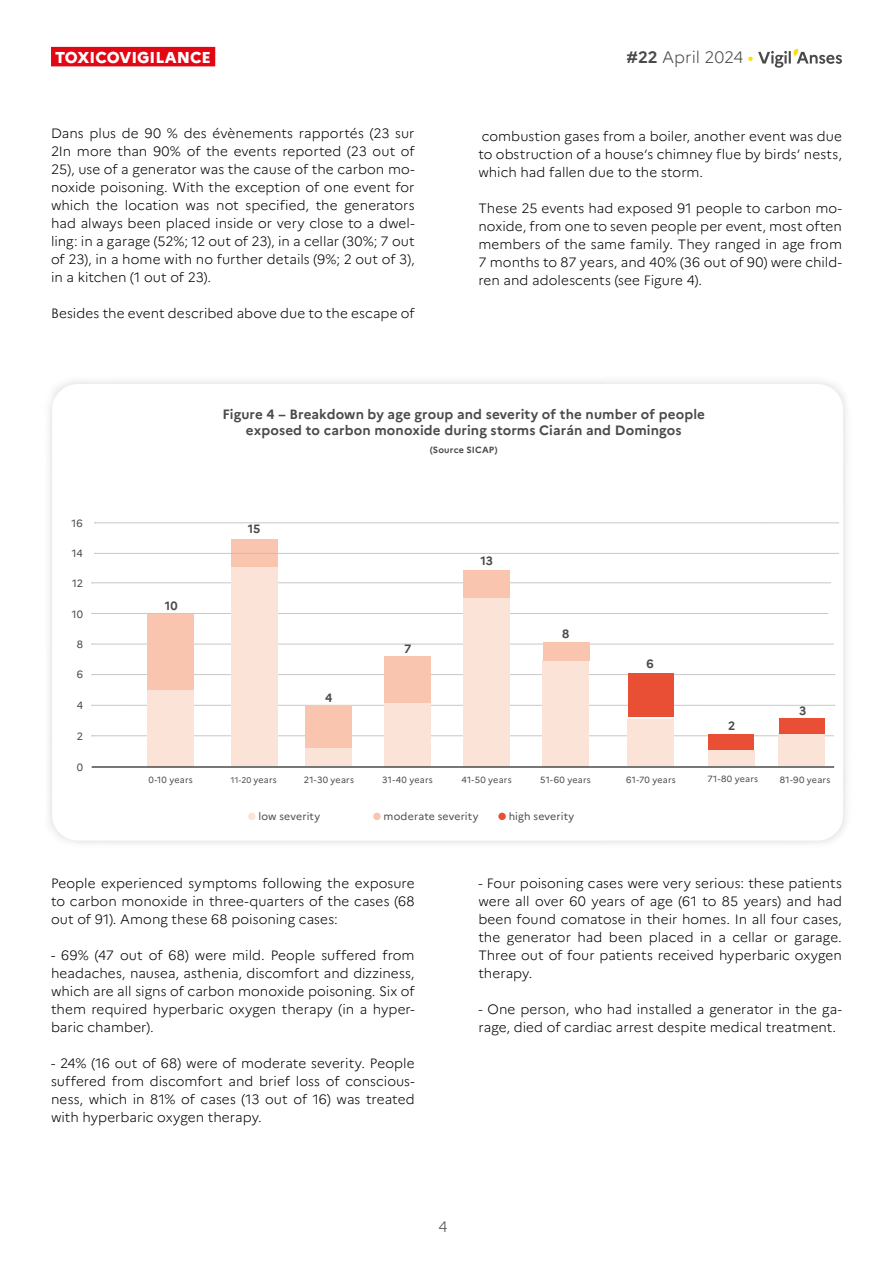
<style>
.page{position:relative;width:893px;height:1263px;background:#fff}
.page>*{position:absolute;margin:0;border:0;box-sizing:border-box;transform-origin:0 0}
.t1{font:300 16.5px "Marianne";color:#4a4a49}
.t2{font:800 15.75px "Marianne";color:#fff}
.t3{font:300 15px "Marianne";color:#4a4a49}
.t4{font:300 13.5px/18px "Marianne";letter-spacing:.005em;color:#000;text-align:justify}
.t5{font:700 13.5px/16.5px "Marianne";letter-spacing:.01em;color:#4a4a49;text-align:center}
.t6{font:700 12px "Marianne";color:#4a4a49}
.t7{font:10.5px "Marianne";letter-spacing:.01em;color:#4a4a49}
.t8{font:9px "Marianne";letter-spacing:.02em;color:#4a4a49}
.t9{font:700 9px "Marianne";letter-spacing:.02em;color:#4a4a49}
.t10{font:8.25px "Marianne";color:#4a4a49}
.s1{font-weight:700}
.s2{font-weight:400;color:#fd0}
.s3{font-size:9px}
</style>
<div class="page">
<div style="left:42px;top:375px;width:810px;height:475px;background:#f8f8f8"></div>
<div style="left:52px;top:384px;width:791px;height:456px;background:#fff;border-radius:26px"></div>
<svg style="left:92px;top:735px;width:741px;height:1px"></svg>
<svg style="left:92px;top:705px;width:743px;height:1px"></svg>
<svg style="left:92px;top:674px;width:743px;height:1px"></svg>
<svg style="left:92px;top:644px;width:741px;height:1px"></svg>
<svg style="left:92px;top:613px;width:736px;height:1px"></svg>
<svg style="left:92px;top:583px;width:739px;height:1px"></svg>
<div style="left:543px;top:660px;width:46px;height:107px;background:#fce3d7"></div>
<div style="left:464px;top:598px;width:46px;height:169px;background:#fce3d7"></div>
<div style="left:385px;top:703px;width:46px;height:64px;background:#fce3d7"></div>
<div style="left:306px;top:706px;width:46px;height:42px;background:#f9c5af"></div>
<div style="left:231px;top:539px;width:46px;height:28px;background:#f9c5af"></div>
<div style="left:148px;top:690px;width:46px;height:77px;background:#fce3d7"></div>
<hr style="left:92px;top:766px;width:742px;height:2px;background:#4a4a49">
<div style="left:628px;top:719px;width:46px;height:46px;background:#fce3d7"></div>
<div style="left:708px;top:750px;width:46px;height:15px;background:#fce3d7"></div>
<div style="left:779px;top:733px;width:46px;height:32px;background:#fce3d7"></div>
<svg style="left:95px;top:553px;width:743px;height:1px"></svg>
<svg style="left:95px;top:523px;width:743px;height:1px"></svg>
<div style="left:147px;top:614px;width:46px;height:76px;background:#f9c5af"></div>
<div style="left:231px;top:567px;width:46px;height:198px;background:#fce3d7"></div>
<div style="left:305px;top:748px;width:46px;height:17px;background:#fce3d7"></div>
<div style="left:384px;top:656px;width:46px;height:47px;background:#f9c5af"></div>
<div style="left:464px;top:570px;width:46px;height:28px;background:#f9c5af"></div>
<div style="left:543px;top:642px;width:47px;height:18px;background:#f9c5af"></div>
<div style="left:628px;top:673px;width:45px;height:44px;background:#e94f35"></div>
<div style="left:709px;top:734px;width:45px;height:16px;background:#e94f35"></div>
<div style="left:779px;top:719px;width:45px;height:15px;background:#e94f35"></div>
<div style="left:248px;top:813px;width:8px;height:7px;background:#fce3d7;border-radius:50%"></div>
<div style="left:373px;top:813px;width:8px;height:7px;background:#f9c5af;border-radius:50%"></div>
<div style="left:498px;top:813px;width:8px;height:7px;background:#e94f35;border-radius:50%"></div>
<div style="left:51px;top:47px;width:164px;height:19px;background:#e30613"></div>
<svg style="left:758px;top:49px;width:84px;height:19px"></svg>
<p class="t2" style="left:55px;top:45px;width:157px">TOXICOVIGILANCE</p>
<p class="t4" style="left:51px;top:123px;width:365px">Dans plus de 90 % des évènements rapportés (23 sur 2In more than 90% of the events reported (23 out of 25), use of a generator was the cause of the carbon mo&shy;noxide poisoning. With the exception of one event for which the location was not specified, the generators had always been placed inside or very close to a dwel&shy;ling: in a garage (52%; 12 out of 23), in a cellar (30%; 7 out of 23), in a home with no further details (9%; 2 out of 3), in a kitchen (1 out of 23).</p>
<p class="t4" style="left:51px;top:303px;width:365px">Besides the event described above due to the escape of</p>
<p class="t1" style="left:626px;top:45px;width:128px"><span class="s1">#22</span> April 2024 <span class="s2">•</span></p>
<p class="t4" style="left:478px;top:126px;width:365px">combustion gases from a boiler, another event was due to obstruction of a house’s chimney flue by birds’ nests, which had fallen due to the storm.</p>
<p class="t4" style="left:478px;top:198px;width:365px">These 25 events had exposed 91 people to carbon mo&shy;noxide, from one to seven people per event, most often members of the same family. They ranged in age from 7 months to 87 years, and 40% (36 out of 90) were child&shy;ren and adolescents (see Figure 4).</p>
<p class="t7" style="left:72px;top:515px;width:13px">16</p>
<p class="t7" style="left:72px;top:546px;width:13px">14</p>
<p class="t7" style="left:72px;top:575px;width:12px">12</p>
<p class="t7" style="left:72px;top:606px;width:13px">10</p>
<p class="t7" style="left:77px;top:636px;width:8px">8</p>
<p class="t7" style="left:77px;top:666px;width:8px">6</p>
<p class="t7" style="left:77px;top:697px;width:8px">4</p>
<p class="t7" style="left:77px;top:728px;width:8px">2</p>
<p class="t7" style="left:77px;top:759px;width:8px">0</p>
<p class="t5" style="left:222px;top:404px;width:484px">Figure 4 – Breakdown by age group and severity of the number of people exposed to carbon monoxide during storms Ciarán and Domingos</p>
<p class="t9" style="left:430px;top:443px;width:70px">(Source SICAP)</p>
<p class="t6" style="left:165px;top:596px;width:14px">10</p>
<p class="t6" style="left:248px;top:520px;width:14px">15</p>
<p class="t6" style="left:325px;top:688px;width:9px">4</p>
<p class="t6" style="left:404px;top:639px;width:9px">7</p>
<p class="t6" style="left:480px;top:551px;width:14px">13</p>
<p class="t6" style="left:562px;top:625px;width:9px">8</p>
<p class="t8" style="left:148px;top:773px;width:46px">0-10 years</p>
<p class="t10" style="left:231px;top:774px;width:48px">11-20 <span class="s3">years</span></p>
<p class="t8" style="left:304px;top:773px;width:52px">21-30 years</p>
<p class="t8" style="left:382px;top:773px;width:52px">31-40 years</p>
<p class="t8" style="left:462px;top:773px;width:52px">41-50 years</p>
<p class="t8" style="left:540px;top:773px;width:52px">51-60 years</p>
<p class="t7" style="left:258px;top:808px;width:63px">low severity</p>
<p class="t7" style="left:384px;top:808px;width:96px">moderate severity</p>
<p class="t7" style="left:509px;top:808px;width:67px">high severity</p>
<p class="t6" style="left:646px;top:654px;width:9px">6</p>
<p class="t6" style="left:728px;top:716px;width:9px">2</p>
<p class="t6" style="left:799px;top:701px;width:9px">3</p>
<p class="t8" style="left:626px;top:773px;width:51px">61-70 years</p>
<p class="t8" style="left:707px;top:772px;width:52px">71-80 years</p>
<p class="t8" style="left:780px;top:773px;width:52px">81-90 years</p>
<p class="t4" style="left:51px;top:873px;width:365px">People experienced symptoms following the exposure to carbon monoxide in three-quarters of the cases (68 out of 91). Among these 68 poisoning cases:</p>
<p class="t4" style="left:51px;top:945px;width:365px">- 69% (47 out of 68) were mild. People suffered from headaches, nausea, asthenia, discomfort and dizziness, which are all signs of carbon monoxide poisoning. Six of them required hyperbaric oxygen therapy (in a hyper&shy;baric chamber).</p>
<p class="t4" style="left:51px;top:1053px;width:365px">- 24% (16 out of 68) were of moderate severity. People suffered from discomfort and brief loss of conscious&shy;ness, which in 81% of cases (13 out of 16) was treated with hyperbaric oxygen therapy.</p>
<p class="t4" style="left:478px;top:873px;width:365px">- Four poisoning cases were very serious: these patients were all over 60 years of age (61 to 85 years) and had been found comatose in their homes. In all four cases, the generator had been placed in a cellar or garage.<br>Three out of four patients received hyperbaric oxygen therapy.</p>
<p class="t4" style="left:478px;top:999px;width:365px">- One person, who had installed a generator in the ga&shy;rage, died of cardiac arrest despite medical treatment.</p>
<p class="t3" style="left:439px;top:1215px;width:10px">4</p>
</div>
